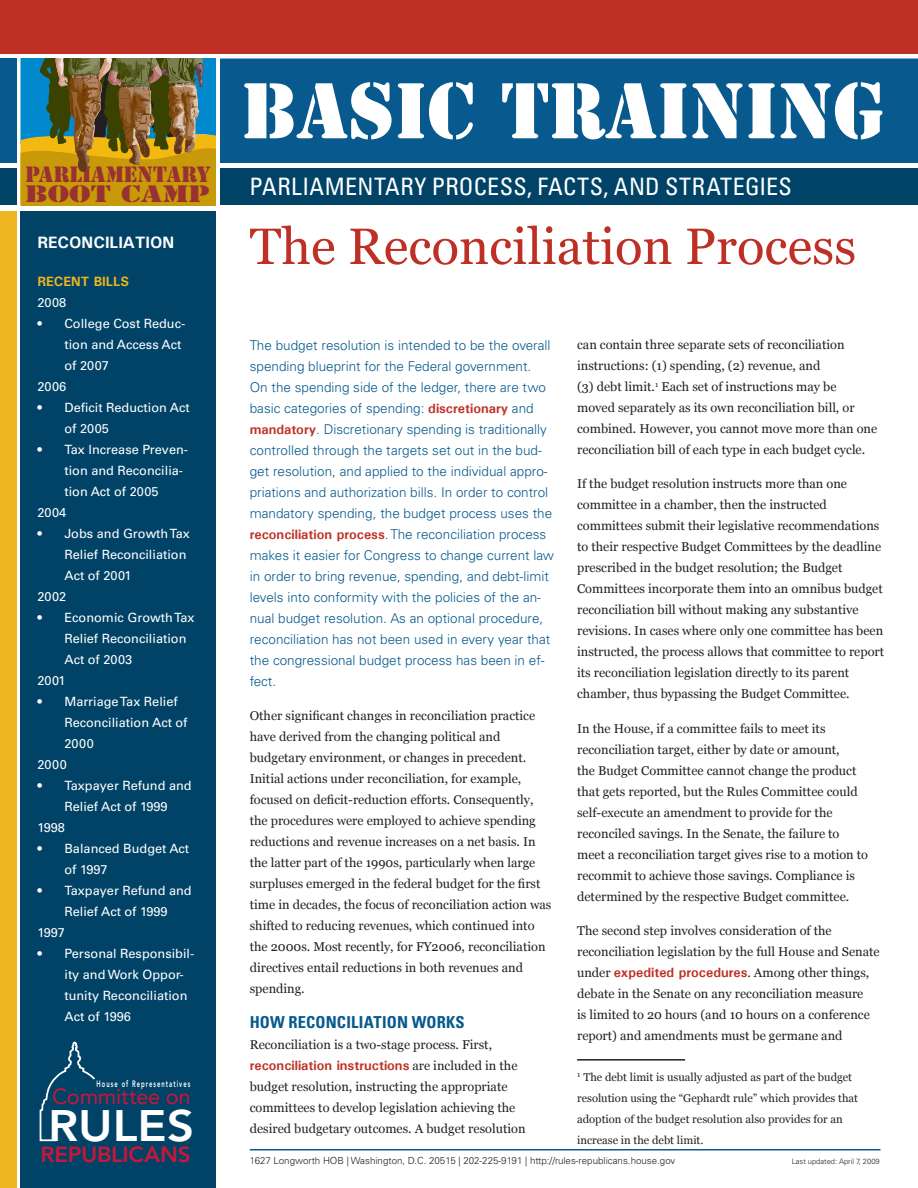
<style>
.page{position:relative;width:918px;height:1188px;background:#fff}
.page>*{position:absolute;margin:0;border:0;box-sizing:border-box;transform-origin:0 0}
.Head_01{font:51px "Georgia";color:#be3025}
.t1{font:800 43.65px "Avenir";color:#fff;scale:1.09 1}
.t2{font:condensed 24px "Univers";letter-spacing:.015em;color:#fff}
.t3{font:22.2px "Stencil Std";color:#993133;scale:1.36 1}
.t4{font:21.75px "Avenir";letter-spacing:-.01em;color:#c6173a}
.t5{font:800 21.75px "Avenir";letter-spacing:-.015em;color:#c6173a;scale:1.04 1}
.t6{font:20.7px "Stencil Std";color:#993133}
.Subhead_01{font:700 condensed 16.5px "Univers";letter-spacing:.01em;color:#085a8e}
.t7{font:700 16.5px "Univers";color:#fff}
.Intro_Summary_Paragr{font:300 13.5px/21px "Univers";color:#085a8e}
.Body_Copy_Text_after{font:700 13.5px "Univers";color:#be3025}
.Sidebar_Subhead{font:700 13.5px "Univers";color:#edb620}
.Body_Copy_Text{font:12.75px/21px "Georgia";color:#231f20}
.Sidebar_Copy_Text{font:12.75px/21px "Univers";color:#fff}
.Body_Copy_Text_after-2{font:12.75px/21px "Georgia";color:#231f20}
.Body_Copy_Text-2{font:11.25px/21px "Georgia";color:#231f20}
.Caption_01{font:300 9.75px "Univers";color:#231f20}
.t8{font:800 9.3px "Avenir";letter-spacing:.18em;color:#fff;scale:.63 1}
.Caption_01-2{font:300 7.5px "Univers";color:#231f20}
.s1{font-family:"Univers";font-weight:700;font-size:13.5px;color:#be3025}
.s2{font-weight:700;color:#be3025}
.s3{font-family:"Georgia";font-weight:400;font-size:12.75px;color:#231f20}
</style>
<div class="page">
<div style="left:220px;top:58px;width:698px;height:105px;background:#085a8e"></div>
<div style="left:0;top:0;width:918px;height:54px;background:#be3025"></div>
<div style="left:220px;top:169px;width:698px;height:36px;background:#014367"></div>
<svg style="left:244px;top:82px;width:638px;height:58px"></svg>
<svg style="left:21px;top:58px;width:195px;height:147px;background:#887c32"></svg>
<div style="left:0;top:169px;width:16px;height:36px;background:#014367"></div>
<div style="left:0;top:58px;width:16px;height:105px;background:#085a8e"></div>
<hr style="left:577px;top:1059px;width:108px;height:2px;background:#231f20">
<hr style="left:250px;top:1149px;width:630px;height:1px;background:#085a8e">
<div style="left:0;top:211px;width:16px;height:977px;background:#edb620"></div>
<div style="left:20px;top:211px;width:196px;height:977px;background:#014367"></div>
<svg style="left:40px;top:1041px;width:55px;height:101px"></svg>
<p class="t6" style="left:25px;top:161px;width:187px">PARLIAMENTARY</p>
<p class="t3" style="left:25px;top:179px;width:138px">BOOT CAMP</p>
<p class="t7" style="left:37px;top:232px;width:138px">RECONCILIATION</p>
<p class="Sidebar_Subhead" style="left:37px;top:273px;width:93px">RECENT BILLS</p>
<p class="Sidebar_Copy_Text" style="left:37px;top:292px;width:30px">2008</p>
<p class="Sidebar_Copy_Text" style="left:64px;top:313px;width:122px;text-indent:-27px">• College Cost Reduc&shy;tion and Access Act of 2007</p>
<p class="Sidebar_Copy_Text" style="left:37px;top:376px;width:30px">2006</p>
<p class="Sidebar_Copy_Text" style="left:64px;top:397px;width:127px;text-indent:-27px">• Deficit Reduction Act of 2005</p>
<p class="Sidebar_Copy_Text" style="left:64px;top:439px;width:125px;text-indent:-27px">• Tax Increase Preven&shy;tion and Reconcilia&shy;tion Act of 2005</p>
<p class="Sidebar_Copy_Text" style="left:37px;top:502px;width:30px">2004</p>
<p class="Sidebar_Copy_Text" style="left:64px;top:523px;width:127px;text-indent:-27px">• Jobs and GrowthTax<br>Relief Reconciliation<br>Act of 2001</p>
<p class="Sidebar_Copy_Text" style="left:37px;top:586px;width:30px">2002</p>
<p class="Sidebar_Copy_Text" style="left:64px;top:607px;width:132px;text-indent:-27px">• Economic GrowthTax<br>Relief Reconciliation<br>Act of 2003</p>
<p class="Sidebar_Copy_Text" style="left:37px;top:670px;width:30px">2001</p>
<p class="Sidebar_Copy_Text" style="left:64px;top:691px;width:125px;text-indent:-27px">• MarriageTax Relief<br>Reconciliation Act of<br>2000</p>
<p class="Sidebar_Copy_Text" style="left:37px;top:754px;width:31px">2000</p>
<p class="Sidebar_Copy_Text" style="left:37px;top:775px;width:156px;text-align:center">• Taxpayer Refund and<br>Relief Act of 1999</p>
<p class="Sidebar_Copy_Text" style="left:37px;top:817px;width:29px">1998</p>
<p class="Sidebar_Copy_Text" style="left:64px;top:838px;width:126px;text-indent:-27px">• Balanced Budget Act of 1997</p>
<p class="Sidebar_Copy_Text" style="left:37px;top:880px;width:156px;text-align:center">• Taxpayer Refund and<br>Relief Act of 1999</p>
<p class="Sidebar_Copy_Text" style="left:37px;top:922px;width:29px">1997</p>
<p class="Sidebar_Copy_Text" style="left:64px;top:943px;width:131px;text-indent:-27px">• Personal Responsibil&shy;ity and Work Oppor&shy;tunity Reconciliation<br>Act of 1996</p>
<p class="t8" style="left:97px;top:1078px;width:150px">House of Representatives</p>
<p class="t4" style="left:52px;top:1084px;width:140px">Committee on</p>
<p class="t1" style="left:48px;top:1100px;width:135px">RULES</p>
<p class="t5" style="left:40px;top:1141px;width:146px">REPUBLICANS</p>
<p class="t2" style="left:249px;top:172px;width:544px">PARLIAMENTARY PROCESS, FACTS, AND STRATEGIES</p>
<p class="Head_01" style="left:250px;top:216px;width:608px">The Reconciliation Process</p>
<p class="Body_Copy_Text_after-2" style="left:577px;top:334px;width:302px">can contain three separate sets of reconciliation instructions: (1) spending, (2) revenue, and<br>(3) debt limit.<sup>1</sup> Each set of instructions may be moved separately as its own reconciliation bill, or combined. However, you cannot move more than one reconciliation bill of each type in each budget cycle.</p>
<p class="Body_Copy_Text" style="left:577px;top:474px;width:309px">If the budget resolution instructs more than one committee in a chamber, then the instructed committees submit their legislative recommendations to their respective Budget Committees by the deadline prescribed in the budget resolution; the Budget Committees incorporate them into an omnibus budget reconciliation bill without making any substantive revisions. In cases where only one committee has been instructed, the process allows that committee to report its reconciliation legislation directly to its parent chamber, thus bypassing the Budget Committee.</p>
<p class="Body_Copy_Text" style="left:577px;top:718px;width:293px">In the House, if a committee fails to meet its reconciliation target, either by date or amount,<br>the Budget Committee cannot change the product that gets reported, but the Rules Committee could self-execute an amendment to provide for the reconciled savings. In the Senate, the failure to meet a reconciliation target gives rise to a motion to recommit to achieve those savings. Compliance is determined by the respective Budget committee.</p>
<p class="Body_Copy_Text" style="left:577px;top:921px;width:304px">The second step involves consideration of the reconciliation legislation by the full House and Senate under <span class="s1">expedited procedures</span>. Among other things, debate in the Senate on any reconciliation measure<br>is limited to 20 hours (and 10 hours on a conference report) and amendments must be germane and</p>
<p class="Body_Copy_Text-2" style="left:577px;top:1067px;width:283px"><sup>1</sup> The debt limit is usually adjusted as part of the budget resolution using the “Gephardt rule” which provides that adoption of the budget resolution also provides for an increase in the debt limit.</p>
<p class="Caption_01" style="left:250px;top:1155px;width:427px">1627 Longworth HOB | Washington, D.C. 20515 | 202-225-9191 | http://rules-republicans.house.gov</p>
<p class="Caption_01-2" style="left:792px;top:1157px;width:90px">Last updated: April 7, 2009</p>
<p class="Intro_Summary_Paragr" style="left:250px;top:335px;width:306px">The budget resolution is intended to be the overall spending blueprint for the Federal government.<br>On the spending side of the ledger, there are two basic categories of spending: <span class="s2">discretionary</span> and <span class="s2">mandatory</span>. Discretionary spending is traditionally controlled through the targets set out in the bud&shy;get resolution, and applied to the individual appro&shy;priations and authorization bills. In order to control mandatory spending, the budget process uses the <span class="s2">reconciliation process</span>. The reconciliation process makes it easier for Congress to change current law in order to bring revenue, spending, and debt-limit levels into conformity with the policies of the an&shy;nual budget resolution. As an optional procedure, reconciliation has not been used in every year that the congressional budget process has been in ef&shy;fect.</p>
<p class="Body_Copy_Text" style="left:250px;top:706px;width:303px">Other significant changes in reconciliation practice have derived from the changing political and budgetary environment, or changes in precedent.<br>Initial actions under reconciliation, for example, focused on deficit-reduction efforts. Consequently, the procedures were employed to achieve spending reductions and revenue increases on a net basis. In the latter part of the 1990s, particularly when large surpluses emerged in the federal budget for the first time in decades, the focus of reconciliation action was shifted to reducing revenues, which continued into the 2000s. Most recently, for FY2006, reconciliation directives entail reductions in both revenues and spending.</p>
<p class="Subhead_01" style="left:250px;top:1012px;width:217px">HOW RECONCILIATION WORKS</p>
<p class="Body_Copy_Text_after-2" style="left:250px;top:1034px;width:244px">Reconciliation is a two-stage process. First,</p>
<p class="Body_Copy_Text_after" style="left:250px;top:1057px;width:269px">reconciliation instructions <span class="s3">are included in the</span></p>
<p class="Body_Copy_Text_after-2" style="left:250px;top:1076px;width:277px">budget resolution, instructing the appropriate committees to develop legislation achieving the desired budgetary outcomes. A budget resolution</p>
</div>
